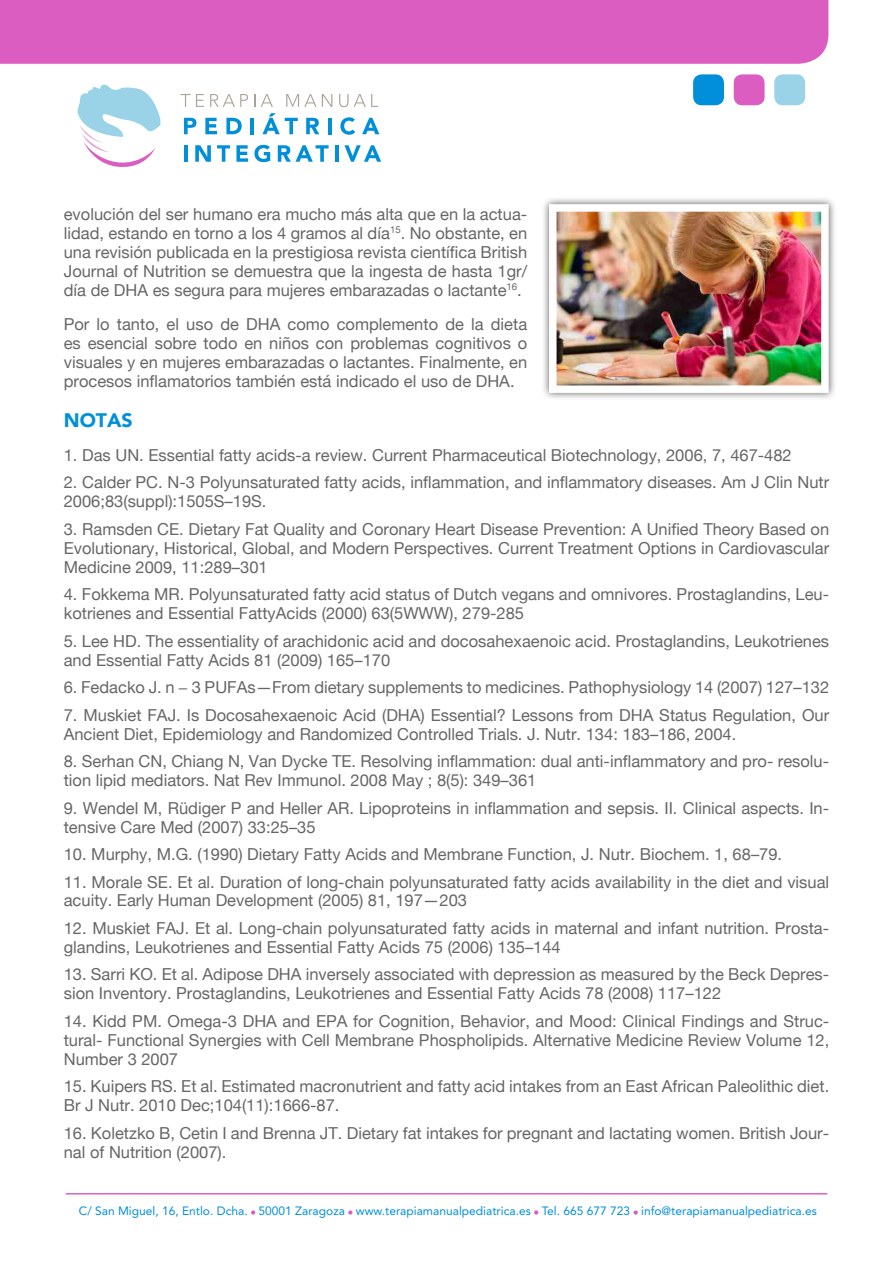
<style>
.page{position:relative;width:893px;height:1263px;background:#fff}
.page>*{position:absolute;margin:0;border:0;box-sizing:border-box;transform-origin:0 0}
.t1{font:900 19.5px "Avenir";color:#008fd8}
.t2{font:16.5px/19px "Helvetica Neue LT Pro";color:#666}
.t3{font:12px "Avenir LT Std";color:#008fd8}
</style>
<div class="page">
<hr style="left:66px;top:1193px;width:761px;height:1px;background:#dc5dc2">
<svg style="left:251px;top:1210px;width:4px;height:5px"></svg>
<svg style="left:348px;top:1210px;width:4px;height:5px"></svg>
<svg style="left:534px;top:1210px;width:4px;height:5px"></svg>
<svg style="left:634px;top:1210px;width:4px;height:5px"></svg>
<div style="left:0;top:0;width:828px;height:64px;background:#dc5dc2"></div>
<svg style="left:77px;top:84px;width:84px;height:83px"></svg>
<svg style="left:181px;top:94px;width:23px;height:13px"></svg>
<svg style="left:210px;top:94px;width:38px;height:13px"></svg>
<svg style="left:254px;top:94px;width:1px;height:13px"></svg>
<svg style="left:261px;top:94px;width:12px;height:13px"></svg>
<svg style="left:286px;top:94px;width:46px;height:13px"></svg>
<svg style="left:339px;top:94px;width:39px;height:13px"></svg>
<svg style="left:184px;top:118px;width:12px;height:16px"></svg>
<svg style="left:205px;top:118px;width:12px;height:16px"></svg>
<svg style="left:226px;top:118px;width:16px;height:16px"></svg>
<hr style="left:251px;top:118px;width:3px;height:16px;background:#008fd8">
<svg style="left:262px;top:113px;width:36px;height:21px"></svg>
<svg style="left:306px;top:118px;width:13px;height:16px"></svg>
<hr style="left:328px;top:118px;width:3px;height:16px;background:#008fd8">
<svg style="left:340px;top:117px;width:15px;height:18px"></svg>
<svg style="left:362px;top:118px;width:17px;height:16px"></svg>
<hr style="left:184px;top:145px;width:4px;height:17px;background:#008fd8">
<svg style="left:195px;top:145px;width:16px;height:17px"></svg>
<svg style="left:217px;top:145px;width:13px;height:17px"></svg>
<svg style="left:236px;top:145px;width:12px;height:17px"></svg>
<svg style="left:254px;top:145px;width:16px;height:17px"></svg>
<svg style="left:278px;top:145px;width:51px;height:17px"></svg>
<hr style="left:335px;top:145px;width:3px;height:17px;background:#008fd8">
<svg style="left:344px;top:145px;width:37px;height:17px"></svg>
<div style="left:693px;top:74px;width:31px;height:31px;background:#008fd8;border-radius:9px"></div>
<div style="left:734px;top:74px;width:31px;height:31px;background:#dc5dc2;border-radius:9px"></div>
<div style="left:774px;top:74px;width:31px;height:31px;background:#9ad2e7;border-radius:9px"></div>
<div style="left:541px;top:196px;width:296px;height:205px;background:#231f20;opacity:.75"></div>
<img style="left:558px;top:213px;width:262px;height:171px">
<div style="left:549px;top:204px;width:280px;height:189px;border:8px solid #fff"></div>
<p class="t2" style="left:64px;top:204px;width:465px;text-align:justify">evolución del ser humano era mucho más alta que en la actua&shy;lidad, estando en torno a los 4 gramos al día<sup>15</sup>. No obstante, en una revisión publicada en la prestigiosa revista científica British Journal of Nutrition se demuestra que la ingesta de hasta 1gr/ día de DHA es segura para mujeres embarazadas o lactante<sup>16</sup>.</p>
<p class="t2" style="left:64px;top:314px;width:465px;text-align:justify">Por lo tanto, el uso de DHA como complemento de la dieta es esencial sobre todo en niños con problemas cognitivos o visuales y en mujeres embarazadas o lactantes. Finalmente, en procesos inflamatorios también está indicado el uso de DHA.</p>
<p class="t1" style="left:64px;top:408px;width:70px">NOTAS</p>
<p class="t2" style="left:64px;top:445px;width:729px">1. Das UN. Essential fatty acids-a review. Current Pharmaceutical Biotechnology, 2006, 7, 467-482</p>
<p class="t2" style="left:64px;top:472px;width:767px">2. Calder PC. N-3 Polyunsaturated fatty acids, inflammation, and inflammatory diseases. Am J Clin Nutr<br>2006;83(suppl):1505S–19S.</p>
<p class="t2" style="left:64px;top:519px;width:767px;text-align:justify">3. Ramsden CE. Dietary Fat Quality and Coronary Heart Disease Prevention: A Unified Theory Based on Evolutionary, Historical, Global, and Modern Perspectives. Current Treatment Options in Cardiovascular Medicine 2009, 11:289–301</p>
<p class="t2" style="left:64px;top:584px;width:767px">4. Fokkema MR. Polyunsaturated fatty acid status of Dutch vegans and omnivores. Prostaglandins, Leu&shy;kotrienes and Essential FattyAcids (2000) 63(5WWW), 279-285</p>
<p class="t2" style="left:64px;top:631px;width:767px">5. Lee HD. The essentiality of arachidonic acid and docosahexaenoic acid. Prostaglandins, Leukotrienes and Essential Fatty Acids 81 (2009) 165–170</p>
<p class="t2" style="left:64px;top:677px;width:767px">6. Fedacko J. n − 3 PUFAs—From dietary supplements to medicines. Pathophysiology 14 (2007) 127–132</p>
<p class="t2" style="left:64px;top:705px;width:767px">7. Muskiet FAJ. Is Docosahexaenoic Acid (DHA) Essential? Lessons from DHA Status Regulation, Our<br>Ancient Diet, Epidemiology and Randomized Controlled Trials. J. Nutr. 134: 183–186, 2004.</p>
<p class="t2" style="left:64px;top:751px;width:767px">8. Serhan CN, Chiang N, Van Dycke TE. Resolving inflammation: dual anti-inflammatory and pro- resolu&shy;tion lipid mediators. Nat Rev Immunol. 2008 May ; 8(5): 349–361</p>
<p class="t2" style="left:64px;top:798px;width:767px">9. Wendel M, Rüdiger P and Heller AR. Lipoproteins in inflammation and sepsis. II. Clinical aspects. In&shy;tensive Care Med (2007) 33:25–35</p>
<p class="t2" style="left:64px;top:844px;width:720px">10. Murphy, M.G. (1990) Dietary Fatty Acids and Membrane Function, J. Nutr. Biochem. 1, 68–79.</p>
<p class="t2" style="left:64px;top:872px;width:767px">11. Morale SE. Et al. Duration of long-chain polyunsaturated fatty acids availability in the diet and visual acuity. Early Human Development (2005) 81, 197—203</p>
<p class="t2" style="left:64px;top:918px;width:767px">12. Muskiet FAJ. Et al. Long-chain polyunsaturated fatty acids in maternal and infant nutrition. Prosta&shy;glandins, Leukotrienes and Essential Fatty Acids 75 (2006) 135–144</p>
<p class="t2" style="left:64px;top:965px;width:767px">13. Sarri KO. Et al. Adipose DHA inversely associated with depression as measured by the Beck Depres&shy;sion Inventory. Prostaglandins, Leukotrienes and Essential Fatty Acids 78 (2008) 117–122</p>
<p class="t2" style="left:64px;top:1011px;width:767px;text-align:justify">14. Kidd PM. Omega-3 DHA and EPA for Cognition, Behavior, and Mood: Clinical Findings and Struc&shy;tural- Functional Synergies with Cell Membrane Phospholipids. Alternative Medicine Review Volume 12, Number 3 2007</p>
<p class="t2" style="left:64px;top:1076px;width:767px">15. Kuipers RS. Et al. Estimated macronutrient and fatty acid intakes from an East African Paleolithic diet.<br>Br J Nutr. 2010 Dec;104(11):1666-87.</p>
<p class="t2" style="left:64px;top:1123px;width:767px">16. Koletzko B, Cetin I and Brenna JT. Dietary fat intakes for pregnant and lactating women. British Jour&shy;nal of Nutrition (2007).</p>
<p class="t3" style="left:79px;top:1203px;width:739px">C/ San Miguel, 16, Entlo. Dcha. 50001 Zaragoza www.terapiamanualpediatrica.es Tel. 665 677 723 info@terapiamanualpediatrica.es</p>
</div>
